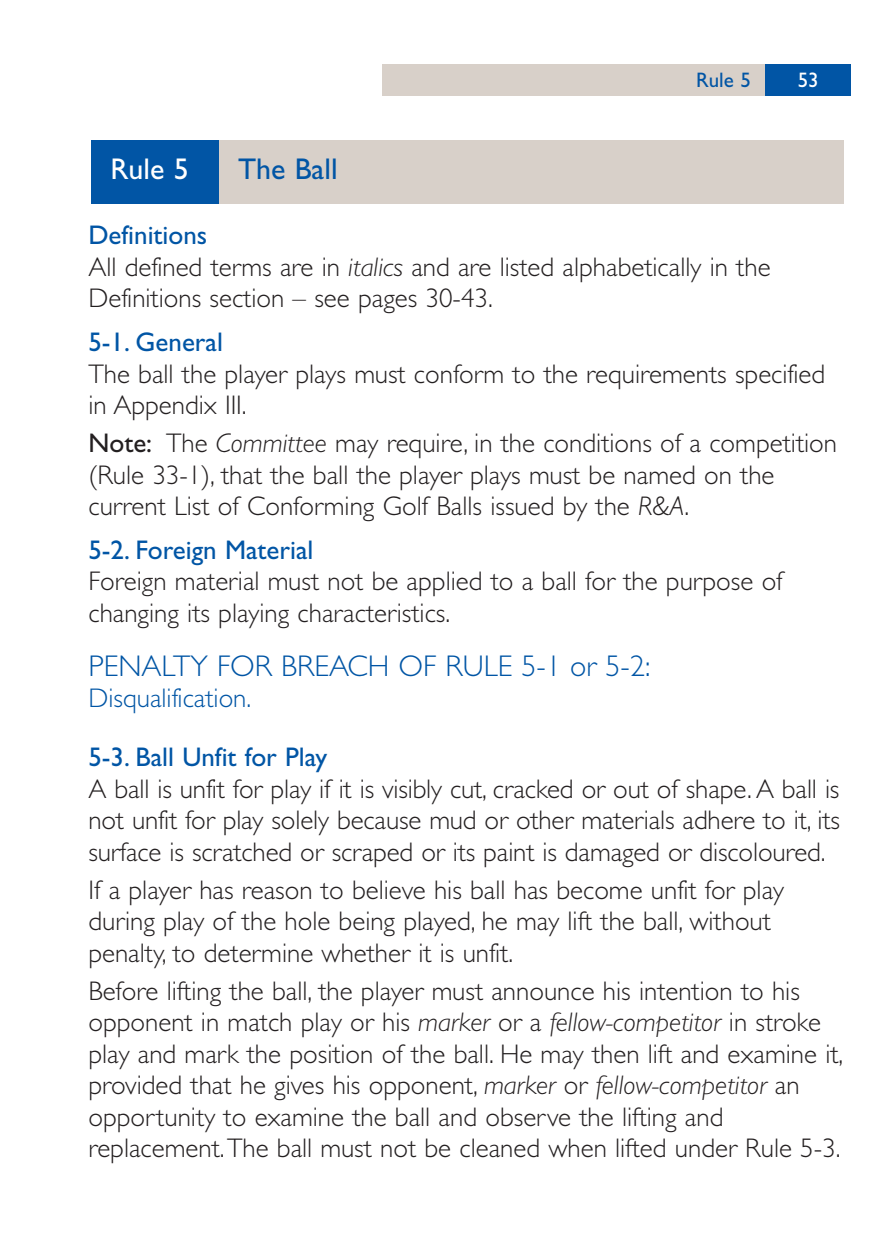
<style>
.page{position:relative;width:893px;height:1259px;background:#fff}
.page>*{position:absolute;margin:0;border:0;box-sizing:border-box;transform-origin:0 0}
.t1{font:300 30px "Gill Sans";color:#0155a5}
.t2{font:30px "Gill Sans";color:#0155a5}
.t3{font:30px "Gill Sans";color:#fff}
.t4{font:300 27px/31.5px "Gill Sans";color:#231f20}
.t5{font:27px "Gill Sans";color:#0155a5}
.t6{font:300 27px "Gill Sans";color:#0155a5}
.t7{font:21px "Gill Sans";color:#0155a5}
.t8{font:21px "Gill Sans";color:#fff}
.s1{font-weight:400;color:#0155a5}
.s2{font-style:italic}
.s3{font-weight:400}
</style>
<div class="page">
<svg style="left:91px;top:64px;width:760px;height:140px"></svg>
<p class="t3" style="left:111px;top:158px;width:80px">Rule 5</p>
<p class="t2" style="left:238px;top:158px;width:101px">The Ball</p>
<p class="t7" style="left:696px;top:72px;width:56px">Rule 5</p>
<p class="t8" style="left:798px;top:72px;width:22px">53</p>
<p class="t4" style="left:88px;top:222px;width:684px"><span class="s1">Definitions<br></span>All defined terms are in <span class="s2">italics</span> and are listed alphabetically in the<br>Definitions section – see pages 30-43.</p>
<p class="t5" style="left:88px;top:333px;width:136px">5-1. General</p>
<p class="t4" style="left:88px;top:361px;width:738px">The ball the player plays must conform to the requirements specified in Appendix III.</p>
<p class="t4" style="left:88px;top:430px;width:750px"><span class="s3">Note:</span> The <span class="s2">Committee</span> may require, in the conditions of a competition (Rule 33-1), that the ball the player plays must be named on the current List of Conforming Golf Balls issued by the <span class="s2">R&amp;A</span>.</p>
<p class="t5" style="left:88px;top:540px;width:227px">5-2. Foreign Material</p>
<p class="t4" style="left:88px;top:568px;width:696px">Foreign material must not be applied to a ball for the purpose of changing its playing characteristics.</p>
<p class="t1" style="left:88px;top:655px;width:563px">PENALTY FOR BREACH OF RULE 5-1 or 5-2:</p>
<p class="t6" style="left:88px;top:688px;width:164px">Disqualification.</p>
<p class="t5" style="left:88px;top:747px;width:240px">5-3. Ball Unfit for Play</p>
<p class="t4" style="left:88px;top:775px;width:753px;text-align:justify">A ball is unfit for play if it is visibly cut, cracked or out of shape. A ball is not unfit for play solely because mud or other materials adhere to it, its surface is scratched or scraped or its paint is damaged or discoloured.</p>
<p class="t4" style="left:88px;top:876px;width:697px">If a player has reason to believe his ball has become unfit for play during play of the hole being played, he may lift the ball, without penalty, to determine whether it is unfit.</p>
<p class="t4" style="left:88px;top:977px;width:756px">Before lifting the ball, the player must announce his intention to his opponent in match play or his <span class="s2">marker</span> or a <span class="s2">fellow-competitor</span> in stroke play and mark the position of the ball. He may then lift and examine it, provided that he gives his opponent, <span class="s2">marker</span> or <span class="s2">fellow-competitor</span> an opportunity to examine the ball and observe the lifting and replacement.The ball must not be cleaned when lifted under Rule 5-3.</p>
</div>
